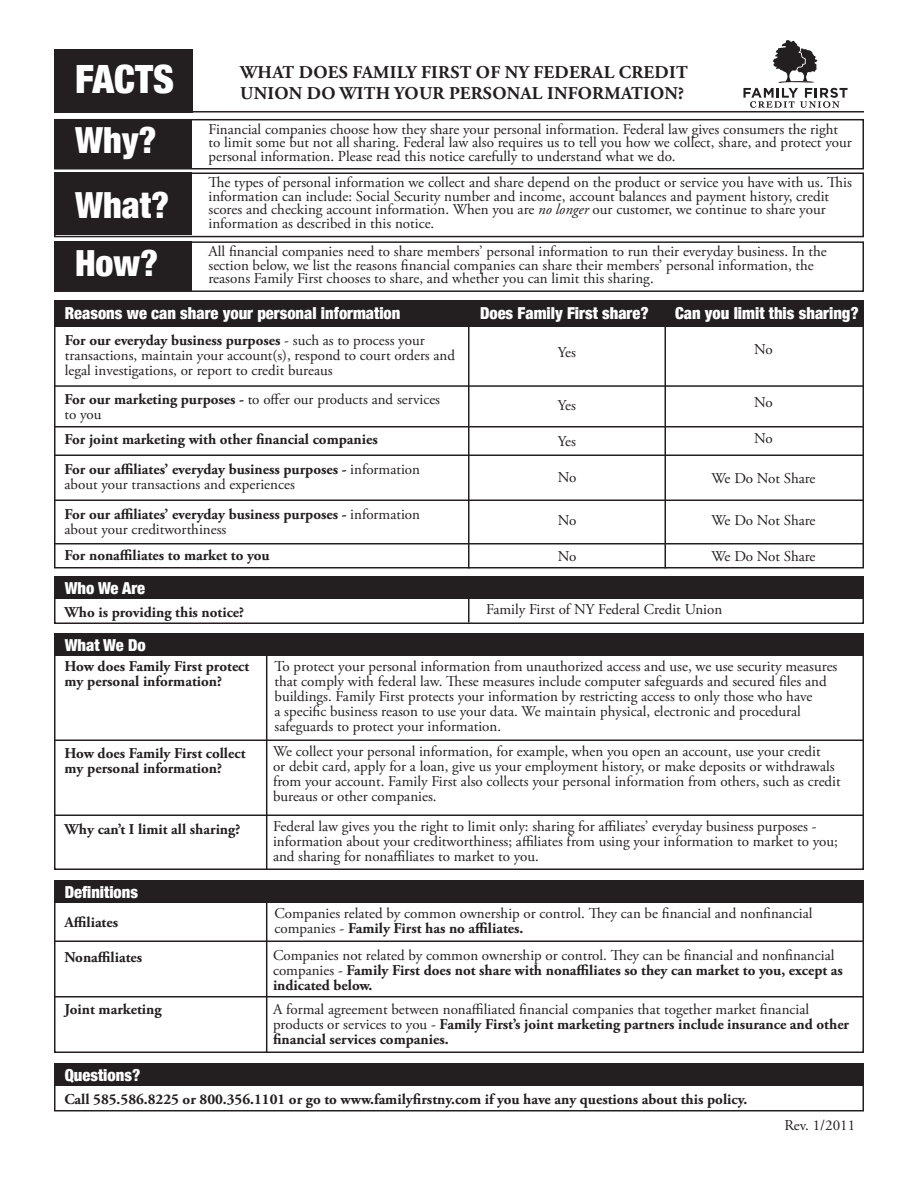
<style>
.page{position:relative;width:918px;height:1188px;background:#fff}
.page>*{position:absolute;margin:0;border:0;box-sizing:border-box;transform-origin:0 0}
.t1{font:900 condensed 39px "Helvetica Neue";color:#fff}
.t2{font:900 condensed 36px "Helvetica Neue";color:#fff}
.t3{font:700 18px "Adobe Garamond Pro";letter-spacing:.015em;color:#231f20}
.t4{font:900 condensed 16.5px "Helvetica Neue";color:#fff}
.t5{font:15px/15px "Adobe Garamond Pro";color:#231f20}
.t6{font:700 15px/15px "Adobe Garamond Pro";color:#231f20}
.s1{font-style:italic}
.s2{font-weight:700}
.s3{font-weight:400}
</style>
<div class="page">
<svg style="left:743px;top:40px;width:105px;height:68px"></svg>
<div style="left:54px;top:49px;width:138px;height:63px;background:#231f20"></div>
<hr style="left:54px;top:111px;width:810px;height:2px;background:#231f20">
<div style="left:55px;top:119px;width:137px;height:50px;background:#231f20"></div>
<div style="left:54px;top:119px;width:810px;height:51px;border:2px solid #231f20"></div>
<div style="left:55px;top:173px;width:137px;height:62px;background:#231f20"></div>
<div style="left:54px;top:173px;width:810px;height:64px;border:2px solid #231f20"></div>
<div style="left:55px;top:241px;width:137px;height:50px;background:#231f20"></div>
<div style="left:54px;top:241px;width:810px;height:51px;border:2px solid #231f20"></div>
<div style="left:54px;top:300px;width:810px;height:27px;background:#231f20"></div>
<div style="left:54px;top:301px;width:810px;height:267px;border:2px solid #231f20"></div>
<hr style="left:468px;top:321px;width:2px;height:247px;background:#231f20">
<hr style="left:664px;top:318px;width:2px;height:250px;background:#231f20">
<hr style="left:54px;top:385px;width:810px;height:2px;background:#231f20">
<hr style="left:54px;top:426px;width:810px;height:2px;background:#231f20">
<hr style="left:54px;top:454px;width:810px;height:2px;background:#231f20">
<hr style="left:54px;top:500px;width:810px;height:1px;background:#231f20">
<hr style="left:54px;top:543px;width:810px;height:1px;background:#231f20">
<div style="left:54px;top:576px;width:810px;height:23px;background:#231f20"></div>
<div style="left:54px;top:576px;width:810px;height:48px;border:2px solid #231f20"></div>
<hr style="left:468px;top:585px;width:2px;height:37px;background:#231f20">
<div style="left:54px;top:633px;width:810px;height:23px;background:#231f20"></div>
<div style="left:54px;top:633px;width:810px;height:237px;border:2px solid #231f20"></div>
<hr style="left:266px;top:651px;width:1px;height:219px;background:#231f20">
<hr style="left:54px;top:740px;width:810px;height:1px;background:#231f20">
<hr style="left:54px;top:814px;width:810px;height:2px;background:#231f20">
<div style="left:54px;top:880px;width:810px;height:23px;background:#231f20"></div>
<div style="left:54px;top:880px;width:810px;height:173px;border:2px solid #231f20"></div>
<hr style="left:266px;top:898px;width:1px;height:154px;background:#231f20">
<hr style="left:54px;top:996px;width:810px;height:2px;background:#231f20">
<hr style="left:54px;top:940px;width:810px;height:2px;background:#231f20">
<div style="left:54px;top:1064px;width:810px;height:22px;background:#231f20"></div>
<div style="left:54px;top:1064px;width:810px;height:48px;border:2px solid #231f20"></div>
<p class="t1" style="left:75px;top:47px;width:100px">FACTS</p>
<p class="t3" style="left:240px;top:61px;width:449px">WHAT DOES FAMILY FIRST OF NY FEDERAL CREDIT</p>
<p class="t3" style="left:240px;top:83px;width:445px">UNION DO WITH YOUR PERSONAL INFORMATION?</p>
<p class="t2" style="left:75px;top:111px;width:83px">Why?</p>
<p class="t5" style="left:208px;top:123px;width:645px;line-height:13.5px">Financial companies choose how they share your personal information. Federal law gives consumers the right to limit some but not all sharing. Federal law also requires us to tell you how we collect, share, and protect your personal information. Please read this notice carefully to understand what we do.</p>
<p class="t2" style="left:75px;top:175px;width:96px">What?</p>
<p class="t5" style="left:208px;top:176px;width:645px;line-height:13.5px">The types of personal information we collect and share depend on the product or service you have with us. This information can include: Social Security number and income, account balances and payment history, credit scores and checking account information. When you are <span class="s1">no longer</span> our customer, we continue to share your information as described in this notice.</p>
<p class="t2" style="left:75px;top:234px;width:85px">How?</p>
<p class="t5" style="left:208px;top:245px;width:620px;line-height:13.5px">All financial companies need to share members’ personal information to run their everyday business. In the section below, we list the reasons financial companies can share their members’ personal information, the reasons Family First chooses to share, and whether you can limit this sharing.</p>
<p class="t4" style="left:65px;top:300px;width:337px">Reasons we can share your personal information</p>
<p class="t4" style="left:480px;top:300px;width:170px">Does Family First share?</p>
<p class="t4" style="left:675px;top:300px;width:185px">Can you limit this sharing?</p>
<p class="t5" style="left:65px;top:334px;width:392px"><span class="s2">For our everyday business purposes</span> - such as to process your transactions, maintain your account(s), respond to court orders and legal investigations, or report to credit bureaus</p>
<p class="t5" style="left:64px;top:392px;width:377px"><span class="s2">For our marketing purposes -</span> to offer our products and services to you</p>
<p class="t6" style="left:64px;top:432px;width:315px">For joint marketing with other financial companies</p>
<p class="t6" style="left:64px;top:462px;width:357px">For our affiliates’ everyday business purposes - <span class="s3">information</span></p>
<p class="t5" style="left:64px;top:478px;width:232px">about your transactions and experiences</p>
<p class="t6" style="left:64px;top:507px;width:357px">For our affiliates’ everyday business purposes - <span class="s3">information</span></p>
<p class="t5" style="left:64px;top:523px;width:163px">about your creditworthiness</p>
<p class="t6" style="left:64px;top:548px;width:207px">For nonaffiliates to market to you</p>
<p class="t5" style="left:754px;top:343px;width:20px">No</p>
<p class="t5" style="left:558px;top:346px;width:20px">Yes</p>
<p class="t5" style="left:754px;top:395px;width:20px">No</p>
<p class="t5" style="left:754px;top:431px;width:20px">No</p>
<p class="t5" style="left:711px;top:472px;width:106px">We Do Not Share</p>
<p class="t5" style="left:711px;top:514px;width:106px">We Do Not Share</p>
<p class="t5" style="left:711px;top:550px;width:106px">We Do Not Share</p>
<p class="t5" style="left:558px;top:398px;width:20px">Yes</p>
<p class="t5" style="left:558px;top:434px;width:20px">Yes</p>
<p class="t5" style="left:558px;top:470px;width:20px">No</p>
<p class="t5" style="left:558px;top:514px;width:20px">No</p>
<p class="t5" style="left:558px;top:550px;width:20px">No</p>
<p class="t4" style="left:65px;top:574px;width:82px">Who We Are</p>
<p class="t6" style="left:64px;top:605px;width:181px">Who is providing this notice?</p>
<p class="t5" style="left:486px;top:602px;width:238px">Family First of NY Federal Credit Union</p>
<p class="t4" style="left:65px;top:631px;width:83px">What We Do</p>
<p class="t5" style="left:274px;top:659px;width:564px">To protect your personal information from unauthorized access and use, we use security measures that comply with federal law. These measures include computer safeguards and secured files and buildings. Family First protects your information by restricting access to only those who have<br>a specific business reason to use your data. We maintain physical, electronic and procedural safeguards to protect your information.</p>
<p class="t5" style="left:273px;top:745px;width:569px">We collect your personal information, for example, when you open an account, use your credit<br>or debit card, apply for a loan, give us your employment history, or make deposits or withdrawals from your account. Family First also collects your personal information from others, such as credit bureaus or other companies.</p>
<p class="t5" style="left:273px;top:820px;width:566px">Federal law gives you the right to limit only: sharing for affiliates’ everyday business purposes - information about your creditworthiness; affiliates from using your information to market to you; and sharing for nonaffiliates to market to you.</p>
<p class="t6" style="left:64px;top:659px;width:186px">How does Family First protect my personal information?</p>
<p class="t6" style="left:64px;top:746px;width:183px">How does Family First collect my personal information?</p>
<p class="t6" style="left:64px;top:822px;width:177px">Why can’t I limit all sharing?</p>
<p class="t4" style="left:65px;top:879px;width:75px">Definitions</p>
<p class="t6" style="left:64px;top:915px;width:55px">Affiliates</p>
<p class="t6" style="left:64px;top:950px;width:79px">Nonaffiliates</p>
<p class="t6" style="left:64px;top:1002px;width:99px">Joint marketing</p>
<p class="t5" style="left:274px;top:907px;width:539px">Companies related by common ownership or control. They can be financial and nonfinancial companies - <span class="s2">Family First has no affiliates.</span></p>
<p class="t5" style="left:273px;top:949px;width:571px">Companies not related by common ownership or control. They can be financial and nonfinancial companies - <span class="s2">Family First does not share with nonaffiliates so they can market to you, except as indicated below.</span></p>
<p class="t5" style="left:273px;top:1003px;width:578px">A formal agreement between nonaffiliated financial companies that together market financial products or services to you - <span class="s2">Family First’s joint marketing partners include insurance and other financial services companies.</span></p>
<p class="t4" style="left:65px;top:1062px;width:77px">Questions?</p>
<p class="t6" style="left:64px;top:1092px;width:684px">Call 585.586.8225 or 800.356.1101 or go to www.familyfirstny.com if you have any questions about this policy.</p>
<p class="t5" style="left:784px;top:1118px;width:72px">Rev. 1/2011</p>
</div>
